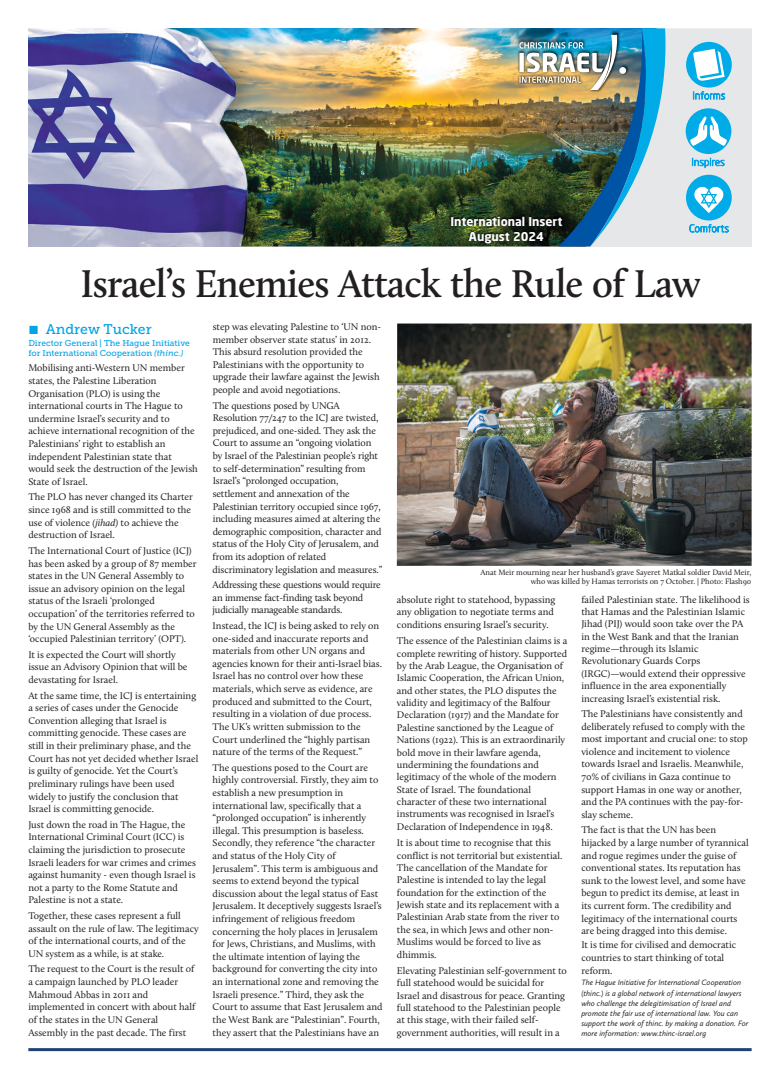
<style>
.page{position:relative;width:780px;height:1078px;background:#fff}
.page>*{position:absolute;margin:0;border:0;box-sizing:border-box;transform-origin:0 0}
.t1{font:600 40px "Calluna";letter-spacing:-.02em;color:#231f20}
.t2{font:14px "Museo Slab 500";color:#00a3e6}
.t3{font:700 12px/14.9px "Neo Sans W1 G";color:#fff;text-align:center}
.t4{font:10px/12.6px "Calluna";color:#231f20}
.t5{font:10px/12.6px "Calluna";letter-spacing:-.02em;color:#231f20}
.t6{font:8.5px/10.5px "Museo Slab 500";color:#00a3e6}
.t7{font:italic 8px/10.1px "Calluna Sans";color:#231f20}
.t8{font:8px/9.6px "Calluna";color:#231f20;text-align:right}
.s1{font-style:italic}
</style>
<div class="page">
<hr style="left:28px;top:1047px;width:723px;height:3px;background:#214273">
<img style="left:287px;top:28px;width:232px;height:218px">
<div style="left:28px;top:28px;width:259px;height:218px;background:#231f20;opacity:.49"></div>
<img style="left:28px;top:28px;width:219px;height:218px">
<div style="left:665px;top:28px;width:86px;height:218px;background:#e6e7e8"></div>
<div style="left:515px;top:30px;width:115px;height:64px;background:#231f20;opacity:.88"></div>
<img style="left:519px;top:28px;width:146px;height:218px">
<svg style="left:689px;top:224px;width:39px;height:8px"></svg>
<div style="left:685px;top:108px;width:46px;height:46px;background:#00abe8;border-radius:50%"></div>
<svg style="left:689px;top:116px;width:39px;height:30px"></svg>
<svg style="left:692px;top:158px;width:32px;height:10px"></svg>
<svg style="left:693px;top:91px;width:32px;height:8px"></svg>
<div style="left:686px;top:42px;width:45px;height:46px;background:#00abe8;border-radius:50%"></div>
<svg style="left:693px;top:49px;width:31px;height:32px"></svg>
<div style="left:449px;top:214px;width:115px;height:31px;background:#231f20;opacity:.88"></div>
<div style="left:686px;top:175px;width:45px;height:45px;background:#00abe8;border-radius:50%"></div>
<svg style="left:694px;top:187px;width:29px;height:26px"></svg>
<img style="left:397px;top:323px;width:354px;height:242px">
<p class="t3" style="left:450px;top:215px;width:113px">International Insert<br>August 2024</p>
<h1 class="t1" style="left:81px;top:267px;width:621px">Israel’s Enemies Attack the Rule of Law</h1>
<h2 class="t2" style="left:28px;top:323px;width:125px">■ Andrew Tucker</h2>
<p class="t6" style="left:28px;top:338px;width:163px">Director General | The Hague Initiative for International Cooperation <span class="s1">(thinc.)</span></p>
<p class="t4" style="left:28px;top:362px;width:171px">Mobilising anti-Western UN member states, the Palestine Liberation Organisation (PLO) is using the international courts in The Hague to undermine Israel’s security and to achieve international recognition of the Palestinians’ right to establish an independent Palestinian state that would seek the destruction of the Jewish State of Israel.</p>
<p class="t4" style="left:28px;top:491px;width:166px">The PLO has never changed its Charter since 1968 and is still committed to the use of violence <span class="s1">(jihad)</span> to achieve the destruction of Israel.</p>
<p class="t4" style="left:28px;top:545px;width:170px">The International Court of Justice (ICJ) has been asked by a group of 87 member states in the UN General Assembly to issue an advisory opinion on the legal status of the Israeli ‘prolonged occupation’ of the territories referred to by the UN General Assembly as the ‘occupied Palestinian territory’ (OPT).</p>
<p class="t4" style="left:28px;top:649px;width:161px">It is expected the Court will shortly issue an Advisory Opinion that will be devastating for Israel.</p>
<p class="t4" style="left:28px;top:689px;width:171px">At the same time, the ICJ is entertaining a series of cases under the Genocide Convention alleging that Israel is committing genocide. These cases are still in their preliminary phase, and the Court has not yet decided whether Israel is guilty of genocide. Yet the Court’s preliminary rulings have been used widely to justify the conclusion that Israel is committing genocide.</p>
<p class="t4" style="left:28px;top:818px;width:169px">Just down the road in The Hague, the International Criminal Court (ICC) is claiming the jurisdiction to prosecute Israeli leaders for war crimes and crimes against humanity - even though Israel is not a party to the Rome Statute and Palestine is not a state.</p>
<p class="t4" style="left:28px;top:910px;width:172px">Together, these cases represent a full assault on the rule of law. The legitimacy of the international courts, and of the UN system as a while, is at stake.</p>
<p class="t4" style="left:28px;top:963px;width:168px">The request to the Court is the result of a campaign launched by PLO leader Mahmoud Abbas in 2011 and implemented in concert with about half of the states in the UN General Assembly in the past decade. The first</p>
<p class="t4" style="left:213px;top:321px;width:170px">step was elevating Palestine to ‘UN non&shy;member observer state status’ in 2012.<br>This absurd resolution provided the Palestinians with the opportunity to upgrade their lawfare against the Jewish people and avoid negotiations.</p>
<p class="t4" style="left:213px;top:400px;width:171px">The questions posed by UNGA Resolution 77/247 to the ICJ are twisted, prejudiced, and one-sided. They ask the Court to assume an “ongoing violation by Israel of the Palestinian people’s right to self-determination” resulting from Israel’s “prolonged occupation, settlement and annexation of the Palestinian territory occupied since 1967, including measures aimed at altering the demographic composition, character and status of the Holy City of Jerusalem, and from its adoption of related discriminatory legislation and measures.”</p>
<p class="t5" style="left:213px;top:579px;width:170px">Addressing these questions would require an immense fact-finding task beyond judicially manageable standards.</p>
<p class="t4" style="left:213px;top:620px;width:171px">Instead, the ICJ is being asked to rely on one-sided and inaccurate reports and materials from other UN organs and agencies known for their anti-Israel bias.<br>Israel has no control over how these materials, which serve as evidence, are produced and submitted to the Court, resulting in a violation of due process.<br>The UK’s written submission to the Court underlined the “highly partisan nature of the terms of the Request.”</p>
<p class="t4" style="left:213px;top:761px;width:171px">The questions posed to the Court are highly controversial. Firstly, they aim to establish a new presumption in international law, specifically that a “prolonged occupation” is inherently illegal. This presumption is baseless.<br>Secondly, they reference “the character and status of the Holy City of Jerusalem”. This term is ambiguous and seems to extend beyond the typical discussion about the legal status of East Jerusalem. It deceptively suggests Israel’s infringement of religious freedom concerning the holy places in Jerusalem for Jews, Christians, and Muslims, with the ultimate intention of laying the background for converting the city into an international zone and removing the Israeli presence.” Third, they ask the Court to assume that East Jerusalem and the West Bank are “Palestinian”. Fourth, they assert that the Palestinians have an</p>
<p class="t8" style="left:480px;top:567px;width:272px">Anat Meir mourning near her husband’s grave Sayeret Matkal soldier David Meir, who was killed by Hamas terrorists on 7 October. | Photo: Flash90</p>
<p class="t4" style="left:581px;top:593px;width:170px">failed Palestinian state. The likelihood is that Hamas and the Palestinian Islamic Jihad (PIJ) would soon take over the PA in the West Bank and that the Iranian regime—through its Islamic Revolutionary Guards Corps (IRGC)—would extend their oppressive influence in the area exponentially increasing Israel’s existential risk.</p>
<p class="t4" style="left:581px;top:708px;width:168px">The Palestinians have consistently and deliberately refused to comply with the most important and crucial one: to stop violence and incitement to violence towards Israel and Israelis. Meanwhile, 70% of civilians in Gaza continue to support Hamas in one way or another, and the PA continues with the pay-for&shy;slay scheme.</p>
<p class="t4" style="left:581px;top:824px;width:169px">The fact is that the UN has been hijacked by a large number of tyrannical and rogue regimes under the guise of conventional states. Its reputation has sunk to the lowest level, and some have begun to predict its demise, at least in its current form. The credibility and legitimacy of the international courts are being dragged into this demise.</p>
<p class="t4" style="left:581px;top:939px;width:156px">It is time for civilised and democratic countries to start thinking of total reform.</p>
<p class="t7" style="left:581px;top:978px;width:169px">The Hague Initiative for International Cooperation (thinc.) is a global network of international lawyers who challenge the delegitimisation of Israel and promote the fair use of international law. You can support the work of thinc. by making a donation. For more information: www.thinc-israel.org</p>
<p class="t4" style="left:397px;top:593px;width:160px">absolute right to statehood, bypassing any obligation to negotiate terms and conditions ensuring Israel’s security.</p>
<p class="t4" style="left:397px;top:635px;width:172px">The essence of the Palestinian claims is a complete rewriting of history. Supported by the Arab League, the Organisation of Islamic Cooperation, the African Union, and other states, the PLO disputes the validity and legitimacy of the Balfour Declaration (1917) and the Mandate for Palestine sanctioned by the League of Nations (1922). This is an extraordinarily bold move in their lawfare agenda, undermining the foundations and legitimacy of the whole of the modern State of Israel. The foundational character of these two international instruments was recognised in Israel’s Declaration of Independence in 1948.</p>
<p class="t4" style="left:397px;top:837px;width:167px">It is about time to recognise that this conflict is not territorial but existential.<br>The cancellation of the Mandate for Palestine is intended to lay the legal foundation for the extinction of the Jewish state and its replacement with a Palestinian Arab state from the river to the sea, in which Jews and other non-Muslims would be forced to live as dhimmis.</p>
<p class="t4" style="left:397px;top:965px;width:171px">Elevating Palestinian self-government to full statehood would be suicidal for Israel and disastrous for peace. Granting full statehood to the Palestinian people at this stage, with their failed self&shy;government authorities, will result in a</p>
</div>
